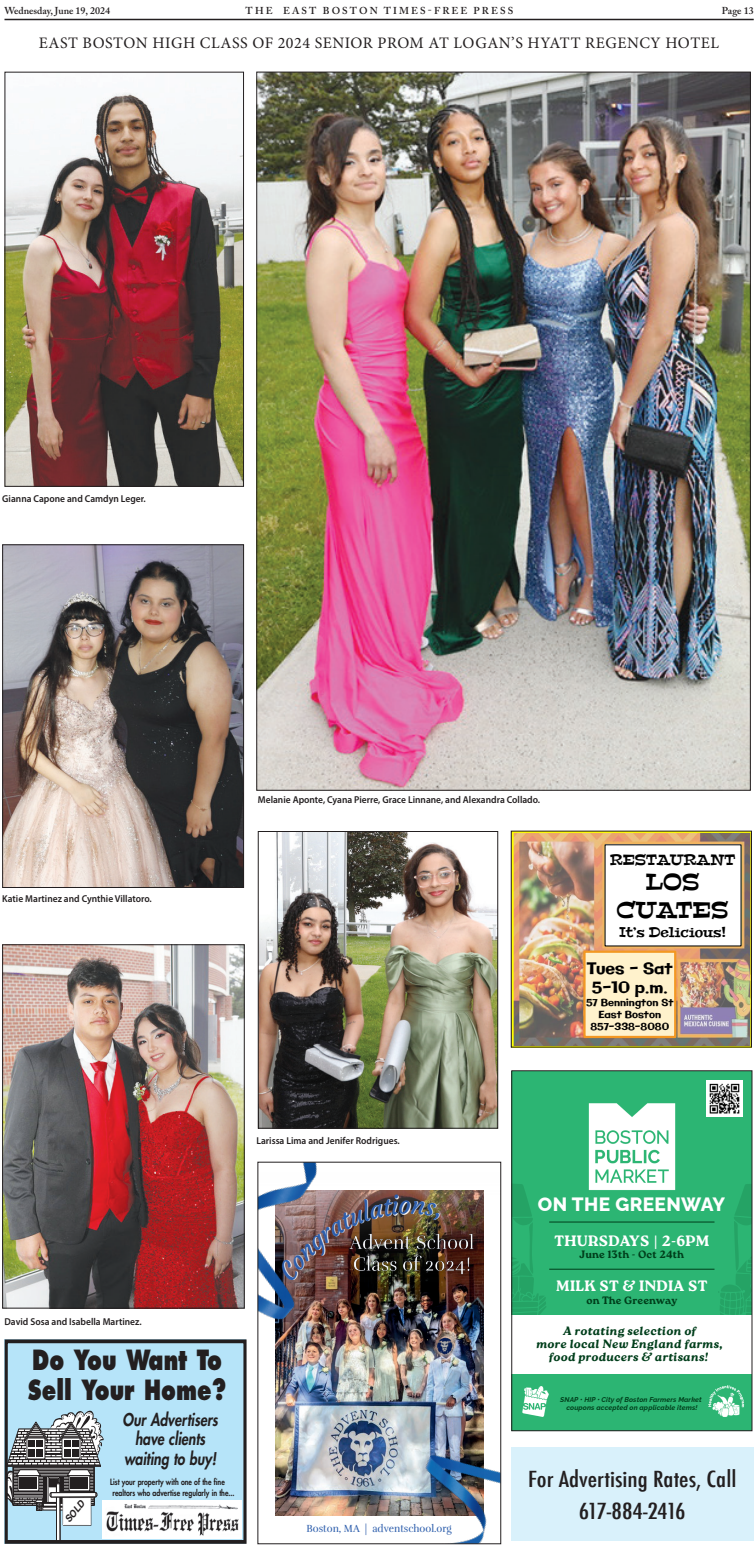
<style>
.page{position:relative;width:756px;height:1548px;background:#fff}
.page>*{position:absolute;margin:0;border:0;box-sizing:border-box;transform-origin:0 0}
.t1{font:800 27.1px/29.9px "Futura";color:#231f20;scale:.77 1}
.t2{font:23px/27.6px "Peralta";color:#000;text-align:center}
.t3{font:500 condensed 21.6px/32px "Futura";color:#231f20;text-align:center;scale:1.18 1}
.t4{font:100 19.3px "Raleway";letter-spacing:.02em;color:#fff}
.t5{font:italic 800 17.1px/19.5px "Futura";color:#231f20;text-align:center;scale:.81 1}
.Photo_Overline{font:16px "Minion Pro";letter-spacing:.035em;color:#231f20}
.t6{font:16px/19.2px "Galindo";color:#000;text-align:center}
.t7{font:15px "Roca One Bl";letter-spacing:.02em;color:#fff}
.t8{font:15px "Peralta";color:#000}
.t9{font:14px "Peralta";color:#000}
.t10{font:12px/13px "Roca Two Bl It";letter-spacing:.02em;color:#003e1b;text-align:center}
.t11{font:10.7px "Roca One Bl";letter-spacing:.02em;color:#003e1b}
.t12{font:10.7px "Roca One Bl";letter-spacing:-.005em;color:#003e1b}
.t13{font:10.6px "Rufina";color:#2d5eac;scale:.94 1}
.Cutline{font:600 10px "Myriad Pro";color:#231f20;scale:.95 1}
.t14{font:10px/12px "Galindo";color:#000;text-align:center}
.t15{font:600 10px "Adobe Caslon Pro";letter-spacing:.2em;color:#231f20}
.t16{font:600 10px "Adobe Caslon Pro";color:#231f20}
.t17{font:italic 700 9.6px "Helvetica";color:#231f20;scale:.95 1}
.t18{font:800 8.4px/11.4px "Futura";color:#231f20;scale:.82 1}
.t19{font:italic 100 7px/8.4px "Raleway";letter-spacing:.015em;color:#003e1b;text-align:center}
</style>
<div class="page">
<hr style="left:4px;top:19px;width:750px;height:1px;background:#231f20">
<svg style="left:5px;top:1340px;width:241px;height:204px;background:#a3c5d5"></svg>
<div style="left:102px;top:1500px;width:139px;height:39px;background:#fff"></div>
<img style="left:106px;top:1504px;width:133px;height:32px">
<img style="left:4px;top:946px;width:239px;height:360px">
<div style="left:2px;top:944px;width:243px;height:364px;border:1px solid #231f20"></div>
<img style="left:4px;top:546px;width:238px;height:340px">
<div style="left:2px;top:544px;width:242px;height:344px;border:1px solid #231f20"></div>
<img style="left:258px;top:74px;width:491px;height:715px">
<img style="left:260px;top:833px;width:236px;height:294px">
<div style="left:258px;top:831px;width:240px;height:298px;border:1px solid #231f20"></div>
<img style="left:7px;top:93px;width:235px;height:392px">
<div style="left:5px;top:72px;width:239px;height:415px;border:1px solid #231f20"></div>
<div style="left:512px;top:1071px;width:240px;height:360px;background:#2cb573"></div>
<svg style="left:718px;top:1184px;width:32px;height:131px"></svg>
<svg style="left:513px;top:1184px;width:33px;height:131px"></svg>
<div style="left:512px;top:1315px;width:240px;height:59px;background:#fff"></div>
<img style="left:588px;top:1103px;width:88px;height:88px">
<img style="left:708px;top:1385px;width:36px;height:32px">
<img style="left:522px;top:1387px;width:27px;height:30px">
<hr style="left:549px;top:1222px;width:166px;height:1px;background:#003e1b">
<hr style="left:549px;top:1269px;width:166px;height:1px;background:#003e1b">
<img style="left:707px;top:1080px;width:35px;height:36px">
<div style="left:511px;top:1070px;width:241px;height:361px;border:1px solid #231f20"></div>
<img style="left:513px;top:833px;width:237px;height:213px">
<div style="left:511px;top:831px;width:241px;height:217px;border:1px solid #231f20"></div>
<div style="left:511px;top:1447px;width:243px;height:94px;background:#d9f1fb"></div>
<img style="left:275px;top:1297px;width:208px;height:218px">
<img style="left:375px;top:1190px;width:109px;height:107px">
<img style="left:433px;top:1334px;width:25px;height:26px">
<img style="left:434px;top:1334px;width:23px;height:25px">
<img style="left:437px;top:1338px;width:17px;height:17px">
<img style="left:259px;top:1164px;width:116px;height:176px">
<img style="left:384px;top:1418px;width:115px;height:124px">
<img style="left:340px;top:1224px;width:142px;height:60px">
<div style="left:257px;top:1162px;width:244px;height:382px;border:1px solid #231f20"></div>
<img style="left:277px;top:1195px;width:162px;height:87px">
<p class="t16" style="left:4px;top:4px;width:107px">Wednesday, June 19, 2024</p>
<p class="t15" style="left:246px;top:4px;width:269px">THE EAST BOSTON TIMES-FREE PRESS</p>
<p class="t15" style="left:722px;top:4px;width:33px">Page 13</p>
<p class="Photo_Overline" style="left:39px;top:32px;width:682px">EAST BOSTON HIGH CLASS OF 2024 SENIOR PROM AT LOGAN’S HYATT REGENCY HOTEL</p>
<p class="Cutline" style="left:2px;top:492px;width:153px">Gianna Capone and Camdyn Leger.</p>
<p class="Cutline" style="left:2px;top:892px;width:159px">Katie Martinez and Cynthie Villatoro.</p>
<p class="Cutline" style="left:258px;top:793px;width:299px">Melanie Aponte, Cyana Pierre, Grace Linnane, and Alexandra Collado.</p>
<p class="t8" style="left:610px;top:850px;width:127px">RESTAURANT</p>
<p class="t2" style="left:617px;top:869px;width:114px">LOS<br>CUATES</p>
<p class="t9" style="left:619px;top:923px;width:108px">It’s Delicious!</p>
<p class="t6" style="left:587px;top:960px;width:87px">Tues - Sat<br>5-10 p.m.</p>
<p class="t14" style="left:586px;top:998px;width:89px">57 Bennington St<br>East Boston<br>857-338-8080</p>
<p class="Cutline" style="left:256px;top:1135px;width:152px">Larissa Lima and Jenifer Rodrigues.</p>
<p class="Cutline" style="left:4px;top:1316px;width:146px">David Sosa and Isabella Martinez.</p>
<p class="t1" style="left:28px;top:1345px;width:259px">Do You Want To<br>Sell Your Home?</p>
<p class="t5" style="left:123px;top:1410px;width:119px">Our Advertisers have clients waiting to buy!</p>
<p class="t18" style="left:110px;top:1476px;width:153px">List your property with one of the fine realtors who advertise regularly in the...</p>
<p class="t17" style="left:62px;top:1517px;width:28px;rotate:-50deg">SOLD</p>
<p class="t13" style="left:307px;top:1522px;width:156px">Boston, MA | adventschool.org</p>
<p class="t4" style="left:538px;top:1189px;width:189px">ON THE GREENWAY</p>
<p class="t7" style="left:554px;top:1232px;width:156px">THURSDAYS | 2-6PM</p>
<p class="t11" style="left:580px;top:1248px;width:106px">June 13th - Oct 24th</p>
<p class="t7" style="left:556px;top:1277px;width:153px">MILK ST &amp; INDIA ST</p>
<p class="t12" style="left:586px;top:1294px;width:92px">on The Greenway</p>
<p class="t10" style="left:536px;top:1324px;width:188px">A rotating selection of<br>more local New England farms, food producers &amp; artisans!</p>
<p class="t19" style="left:560px;top:1394px;width:143px">SNAP • HIP • City of Boston Farmers Market coupons accepted on applicable items!</p>
<p class="t3" style="left:528px;top:1463px;width:178px">For Advertising Rates, Call<br>617-884-2416</p>
</div>
